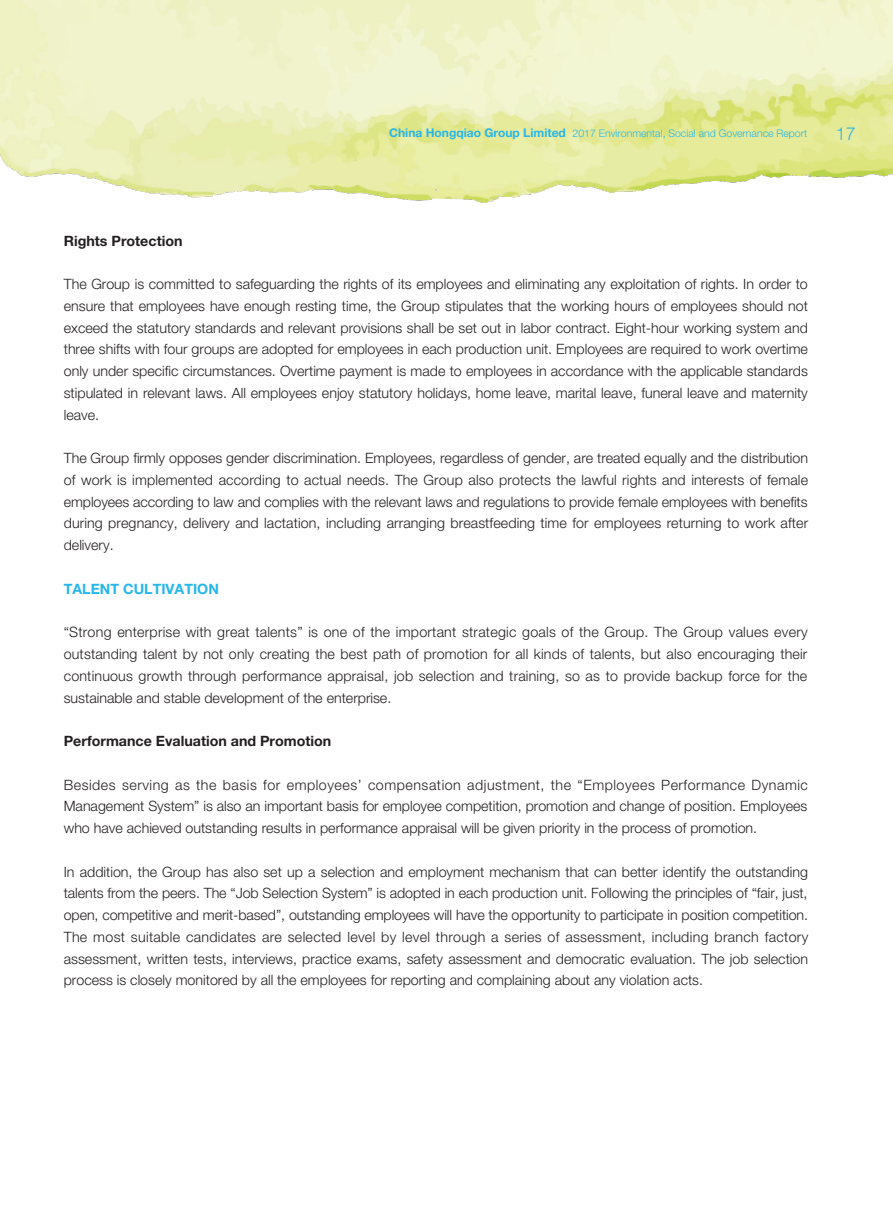
<style>
.page{position:relative;width:893px;height:1212px;background:#fff}
.page>*{position:absolute;margin:0;border:0;box-sizing:border-box;transform-origin:0 0}
.t1{font:300 18px "Helvetica Neue LT Std";color:#26b6ea}
.t2{font:300 14.25px/21.8px "Helvetica Neue LT Std";color:#231f20;text-align:justify}
.t3{font:700 14.25px "Helvetica Neue LT Std";color:#231f20}
.t4{font:700 14.25px "Helvetica Neue LT Std";color:#26b6ea}
.t5{font:300 10.5px "Helvetica Neue LT Std";color:#26b6ea}
.s1{font-weight:700;font-size:12px}
</style>
<div class="page">
<img style="left:0;top:0;width:893px;height:203px">
<p class="t5" style="left:389px;top:127px;width:419px"><span class="s1">China Hongqiao Group Limited</span> 2017 Environmental, Social and Governance Report</p>
<p class="t1" style="left:836px;top:122px;width:22px">17</p>
<p class="t3" style="left:64px;top:232px;width:120px">Rights Protection</p>
<p class="t2" style="left:64px;top:273px;width:746px">The Group is committed to safeguarding the rights of its employees and eliminating any exploitation of rights. In order to ensure that employees have enough resting time, the Group stipulates that the working hours of employees should not exceed the statutory standards and relevant provisions shall be set out in labor contract. Eight-hour working system and three shifts with four groups are adopted for employees in each production unit. Employees are required to work overtime only under specific circumstances. Overtime payment is made to employees in accordance with the applicable standards stipulated in relevant laws. All employees enjoy statutory holidays, home leave, marital leave, funeral leave and maternity leave.</p>
<p class="t2" style="left:64px;top:447px;width:746px">The Group firmly opposes gender discrimination. Employees, regardless of gender, are treated equally and the distribution of work is implemented according to actual needs. The Group also protects the lawful rights and interests of female employees according to law and complies with the relevant laws and regulations to provide female employees with benefits during pregnancy, delivery and lactation, including arranging breastfeeding time for employees returning to work after delivery.</p>
<p class="t4" style="left:64px;top:580px;width:157px">TALENT CULTIVATION</p>
<p class="t2" style="left:64px;top:621px;width:745px">“Strong enterprise with great talents” is one of the important strategic goals of the Group. The Group values every outstanding talent by not only creating the best path of promotion for all kinds of talents, but also encouraging their continuous growth through performance appraisal, job selection and training, so as to provide backup force for the sustainable and stable development of the enterprise.</p>
<p class="t3" style="left:64px;top:732px;width:269px">Performance Evaluation and Promotion</p>
<p class="t2" style="left:64px;top:773px;width:746px">Besides serving as the basis for employees’ compensation adjustment, the “Employees Performance Dynamic Management System” is also an important basis for employee competition, promotion and change of position. Employees who have achieved outstanding results in performance appraisal will be given priority in the process of promotion.</p>
<p class="t2" style="left:64px;top:860px;width:746px">In addition, the Group has also set up a selection and employment mechanism that can better identify the outstanding talents from the peers. The “Job Selection System” is adopted in each production unit. Following the principles of “fair, just, open, competitive and merit-based”, outstanding employees will have the opportunity to participate in position competition.<br>The most suitable candidates are selected level by level through a series of assessment, including branch factory assessment, written tests, interviews, practice exams, safety assessment and democratic evaluation. The job selection process is closely monitored by all the employees for reporting and complaining about any violation acts.</p>
</div>
